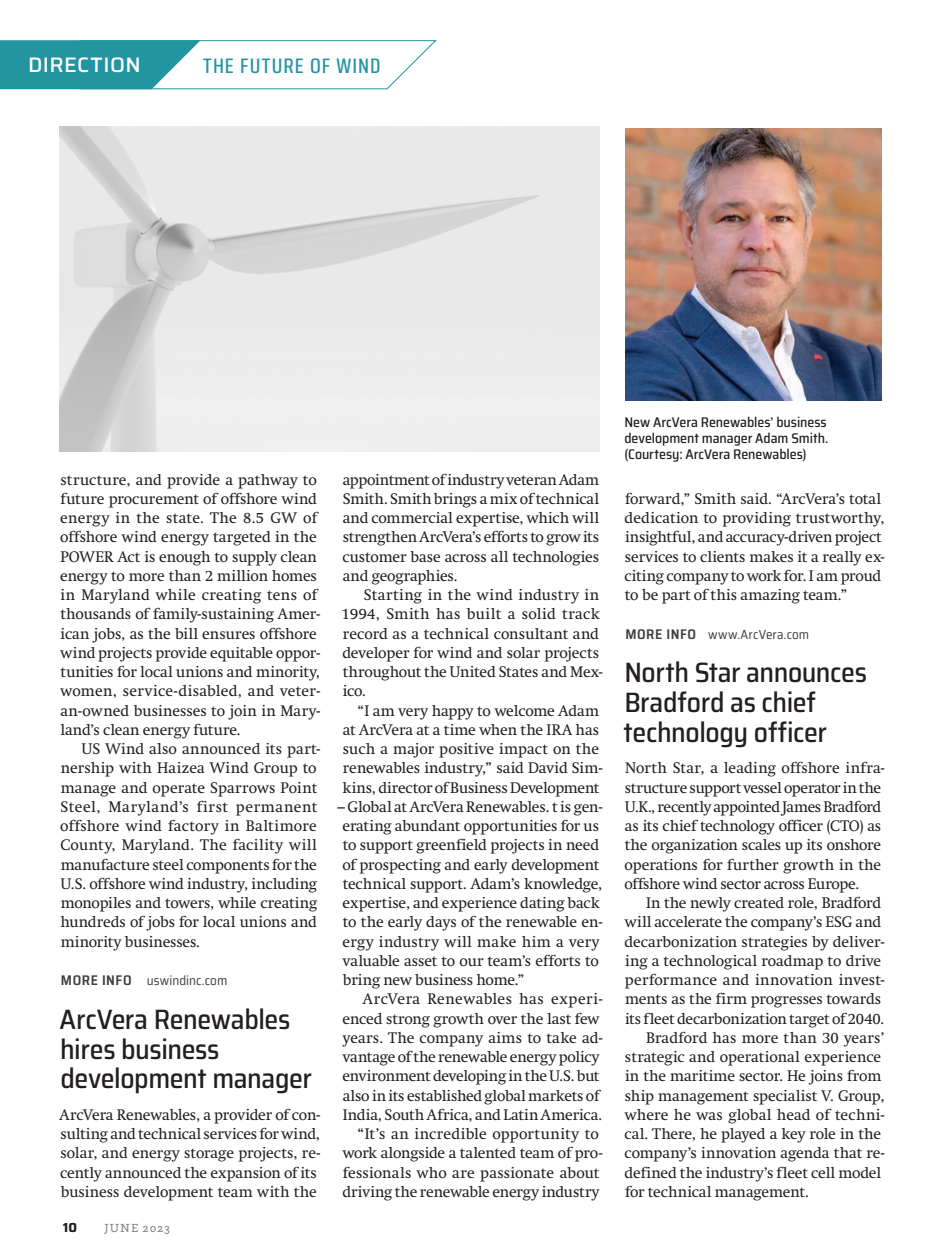
<style>
.page{position:relative;width:945px;height:1260px;background:#fff}
.page>*{position:absolute;margin:0;border:0;box-sizing:border-box;transform-origin:0 0}
.Tailwinds_-_Head{font:500 semi-condensed 28px/29.8px "Saira";letter-spacing:-.015em;color:#231f20}
.Section_-_Sublabel_2{font:500 21px "Saira Condensed";letter-spacing:.05em;color:#2395a1}
.Section_-_Sublabel_2-2{font:500 21px "Saira";letter-spacing:.02em;color:#fff}
.Body_Copy{font:15.05px/19.2px "Swift";color:#231f20}
.Body_Copy_1st_PP{font:15.05px/19.2px "Swift";letter-spacing:-.01em;color:#231f20}
.Photo_caption{font:500 semi-condensed 14px/15.8px "Saira";letter-spacing:-.005em;color:#231f20;text-align:justify}
.Tailwinds_-_URL{font:semi-condensed 13.12px "Saira";letter-spacing:.01em;color:#3e3e3f}
.t1{font:700 13.12px "Saira";color:#231f20}
.t2{font:12.25px "Questa Slab";letter-spacing:.075em;color:#808285}
.s1{font-weight:600;font-size:14px}
</style>
<div class="page">
<img style="left:625px;top:128px;width:257px;height:272px">
<img style="left:60px;top:126px;width:540px;height:325px">
<svg style="left:0;top:40px;width:437px;height:50px"></svg>
<p class="Section_-_Sublabel_2-2" style="left:28px;top:49px;width:114px">DIRECTION</p>
<p class="Section_-_Sublabel_2" style="left:203px;top:50px;width:179px">THE FUTURE OF WIND</p>
<p class="Body_Copy" style="left:60px;top:470px;width:262px">structure, and provide a pathway to future procurement of offshore wind energy in the state. The 8.5 GW of offshore wind energy targeted in the POWER Act is enough to supply clean energy to more than 2 million homes in Maryland while creating tens of thousands of family-sustaining Amer&shy;ican jobs, as the bill ensures offshore wind projects provide equitable oppor&shy;tunities for local unions and minority, women, service-disabled, and veter&shy;an-owned businesses to join in Mary&shy;land’s clean energy future.</p>
<p class="Body_Copy" style="left:60px;top:739px;width:262px;text-indent:22px">US Wind also announced its part&shy;nership with Haizea Wind Group to manage and operate Sparrows Point Steel, Maryland’s first permanent offshore wind factory in Baltimore County, Maryland. The facility will manufacture steel components for the U.S. offshore wind industry, including monopiles and towers, while creating hundreds of jobs for local unions and minority businesses.</p>
<p class="Tailwinds_-_URL" style="left:61px;top:971px;width:168px"><span class="s1">MORE INFO</span> uswindinc.com</p>
<p class="Tailwinds_-_Head" style="left:60px;top:1004px;width:254px">ArcVera Renewables hires business development manager</p>
<p class="Body_Copy_1st_PP" style="left:60px;top:1105px;width:262px">ArcVera Renewables, a provider of con&shy;sulting and technical services for wind, solar, and energy storage projects, re&shy;cently announced the expansion of its business development team with the</p>
<p class="t1" style="left:63px;top:1218px;width:16px">10</p>
<p class="t2" style="left:104px;top:1220px;width:67px">JUNE 2023</p>
<p class="Body_Copy_1st_PP" style="left:342px;top:470px;width:258px;text-align:justify">appointment of industry veteran Adam Smith. Smith brings a mix of technical and commercial expertise, which will strengthen ArcVera’s efforts to grow its customer base across all technologies and geographies.</p>
<p class="Body_Copy" style="left:341px;top:585px;width:263px;text-indent:22px">Starting in the wind industry in<br>1994, Smith has built a solid track record as a technical consultant and developer for wind and solar projects throughout the United States and Mex&shy;ico.</p>
<p class="Body_Copy" style="left:343px;top:701px;width:261px;text-indent:15px">“I am very happy to welcome Adam at ArcVera at a time when the IRA has such a major positive impact on the renewables industry,” said David Sim&shy;kins, director of Business Development</p>
<p class="Body_Copy" style="left:342px;top:797px;width:262px;text-indent:-5px">– Global at ArcVera Renewables. t is gen&shy;erating abundant opportunities for us to support greenfield projects in need of prospecting and early development technical support. Adam’s knowledge, expertise, and experience dating back to the early days of the renewable en&shy;ergy industry will make him a very valuable asset to our team’s efforts to bring new business home.”</p>
<p class="Body_Copy" style="left:342px;top:990px;width:262px;text-indent:20px">ArcVera Renewables has experi&shy;enced strong growth over the last few years. The company aims to take ad&shy;vantage of the renewable energy policy environment developing in the U.S. but also in its established global markets of India, South Africa, and Latin America.</p>
<p class="Body_Copy" style="left:342px;top:1124px;width:262px;text-indent:15px">“It’s an incredible opportunity to work alongside a talented team of pro&shy;fessionals who are passionate about driving the renewable energy industry</p>
<p class="Photo_caption" style="left:624px;top:414px;width:205px">New ArcVera Renewables’ business development manager Adam Smith. (Courtesy: ArcVera Renewables)</p>
<p class="Body_Copy" style="left:625px;top:489px;width:262px">forward,” Smith said. “ArcVera’s total dedication to providing trustworthy, insightful, and accuracy-driven project services to clients makes it a really ex&shy;citing company to work for. I am proud to be part of this amazing team.”</p>
<p class="Tailwinds_-_URL" style="left:625px;top:624px;width:185px"><span class="s1">MORE INFO</span> www.ArcVera.com</p>
<p class="Tailwinds_-_Head" style="left:623px;top:657px;width:245px">North Star announces<br>Bradford as chief technology officer</p>
<p class="Body_Copy_1st_PP" style="left:625px;top:759px;width:262px">North Star, a leading offshore infra&shy;structure support vessel operator in the U.K., recently appointed James Bradford as its chief technology officer (CTO) as the organization scales up its onshore operations for further growth in the offshore wind sector across Europe.</p>
<p class="Body_Copy" style="left:625px;top:893px;width:262px;text-indent:21px">In the newly created role, Bradford will accelerate the company’s ESG and decarbonization strategies by deliver&shy;ing a technological roadmap to drive performance and innovation invest&shy;ments as the firm progresses towards its fleet decarbonization target of 2040.</p>
<p class="Body_Copy" style="left:625px;top:1028px;width:262px;text-indent:21px">Bradford has more than 30 years’ strategic and operational experience in the maritime sector. He joins from ship management specialist V. Group, where he was global head of techni&shy;cal. There, he played a key role in the company’s innovation agenda that re&shy;defined the industry’s fleet cell model for technical management.</p>
</div>
